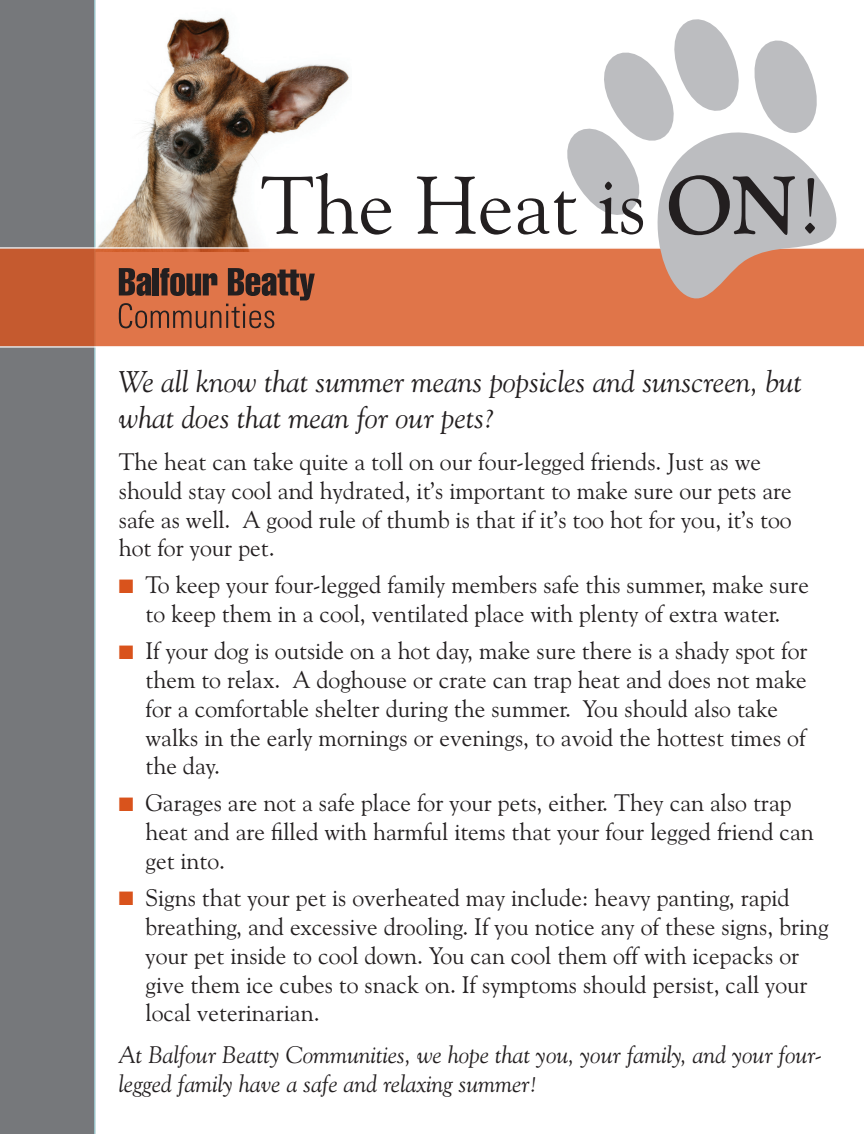
<style>
.page{position:relative;width:864px;height:1134px;background:#fff}
.page>*{position:absolute;margin:0;border:0;box-sizing:border-box;transform-origin:0 0}
.t1{font:81.6px "Goudy Old Style BT";color:#231f20}
.t2{font:italic 30px/36px "Goudy Old Style BT";color:#231f20}
.t3{font:24px/28.8px "Goudy Old Style BT";color:#231f20}
.t4{font:italic 24px/28.8px "Goudy Old Style BT";color:#231f20}
.s1{font-weight:700}
.s2{color:#d9531c}
</style>
<div class="page">
<img style="left:97px;top:17px;width:253px;height:230px">
<div style="left:0;top:0;width:94px;height:1134px;background:#76787b"></div>
<hr style="left:94px;top:0;width:2px;height:1134px;background:#9bc4ca">
<svg style="left:0;top:247px;width:864px;height:101px;background:#dc764c"></svg>
<svg style="left:624px;top:199px;width:240px;height:117px;background:#db9376"></svg>
<svg style="left:567px;top:19px;width:264px;height:222px"></svg>
<svg style="left:119px;top:268px;width:196px;height:60px;background:#9d563a"></svg>
<p class="t1" style="left:261px;top:155px;width:565px">The Heat is <span class="s1">ON</span>!</p>
<p class="t2" style="left:119px;top:363px;width:685px">We all know that summer means popsicles and sunscreen, but what does that mean for our pets?</p>
<p class="t3" style="left:119px;top:447px;width:675px">The heat can take quite a toll on our four-legged friends. Just as we should stay cool and hydrated, it’s important to make sure our pets are safe as well. A good rule of thumb is that if it’s too hot for you, it’s too hot for your pet.</p>
<p class="t3" style="left:119px;top:570px;width:692px;text-align:center"><span class="s2">■</span> To keep your four-legged family members safe this summer, make sure to keep them in a cool, ventilated place with plenty of extra water.</p>
<p class="t3" style="left:146px;top:636px;width:664px;text-indent:-27px"><span class="s2">■</span> If your dog is outside on a hot day, make sure there is a shady spot for them to relax. A doghouse or crate can trap heat and does not make for a comfortable shelter during the summer. You should also take walks in the early mornings or evenings, to avoid the hottest times of the day.</p>
<p class="t3" style="left:146px;top:788px;width:670px;text-indent:-27px"><span class="s2">■</span> Garages are not a safe place for your pets, either. They can also trap heat and are filled with harmful items that your four legged friend can get into.</p>
<p class="t3" style="left:146px;top:883px;width:685px;text-indent:-27px"><span class="s2">■</span> Signs that your pet is overheated may include: heavy panting, rapid breathing, and excessive drooling. If you notice any of these signs, bring your pet inside to cool down. You can cool them off with icepacks or give them ice cubes to snack on. If symptoms should persist, call your local veterinarian.</p>
<p class="t4" style="left:119px;top:1040px;width:706px">At Balfour Beatty Communities, we hope that you, your family, and your four&shy;legged family have a safe and relaxing summer!</p>
</div>
